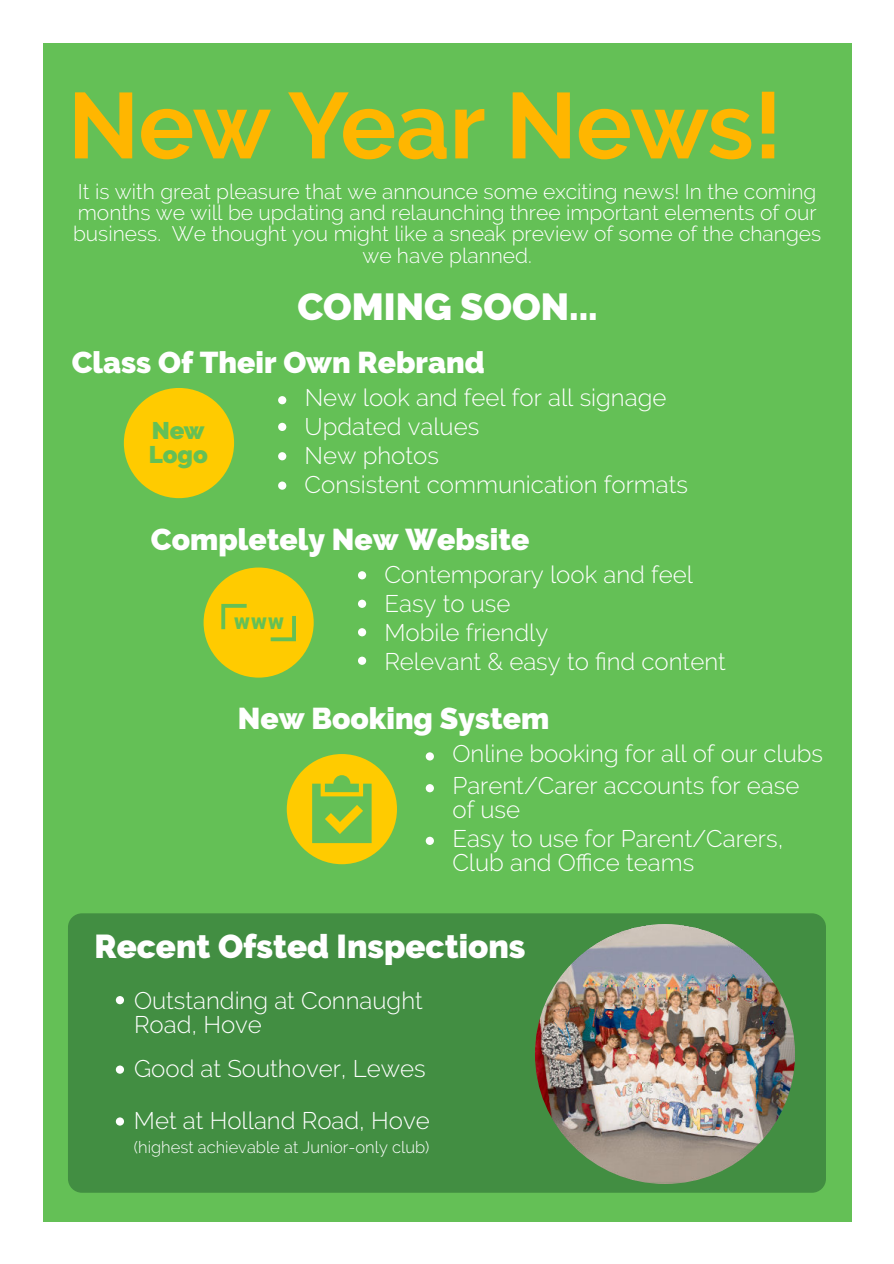
<style>
.page{position:relative;width:894px;height:1264px;background:#fff}
.page>*{position:absolute;margin:0;border:0;box-sizing:border-box;transform-origin:0 0}
.t1{font:700 93px "Raleway";letter-spacing:-.01em;color:#ffb600}
.t2{font:900 37.5px "Raleway";color:#fff}
.t3{font:900 33px "Raleway";color:#fff}
.t4{font:900 30px "Raleway";color:#fff}
.t5{font:300 24px/28.8px "Raleway";color:#fff}
.t6{font:900 24px/24px "Raleway";color:#64c056}
.t7{font:900 21.75px "Roboto";color:#64c056}
.t8{font:300 21px/21px "Raleway";color:#fff;text-align:center}
.t9{font:300 16.5px "Raleway";color:#fff}
</style>
<div class="page">
<div style="left:43px;top:43px;width:808px;height:1178px;background:#64c056"></div>
<div style="left:278px;top:396px;width:8px;height:8px;background:#fff;border-radius:50%"></div>
<div style="left:278px;top:423px;width:8px;height:8px;background:#fff;border-radius:50%"></div>
<div style="left:278px;top:452px;width:8px;height:8px;background:#fff;border-radius:50%"></div>
<div style="left:278px;top:481px;width:8px;height:8px;background:#fff;border-radius:50%"></div>
<div style="left:124px;top:388px;width:110px;height:110px;background:#ffcb00;border-radius:50%"></div>
<div style="left:203px;top:567px;width:110px;height:110px;background:#ffcb00;border-radius:50%"></div>
<svg style="left:270px;top:616px;width:26px;height:25px"></svg>
<svg style="left:221px;top:604px;width:25px;height:25px"></svg>
<div style="left:358px;top:571px;width:8px;height:8px;background:#fff;border-radius:50%"></div>
<div style="left:358px;top:599px;width:8px;height:9px;background:#fff;border-radius:50%"></div>
<div style="left:358px;top:628px;width:8px;height:8px;background:#fff;border-radius:50%"></div>
<div style="left:358px;top:656px;width:8px;height:8px;background:#fff;border-radius:50%"></div>
<svg style="left:287px;top:754px;width:110px;height:110px"></svg>
<div style="left:68px;top:913px;width:757px;height:279px;background:#428e42;border-radius:14px"></div>
<svg style="left:116px;top:995px;width:8px;height:9px"></svg>
<div style="left:116px;top:1065px;width:8px;height:8px;background:#fff;border-radius:50%"></div>
<div style="left:116px;top:1117px;width:8px;height:8px;background:#fff;border-radius:50%"></div>
<div style="left:425px;top:752px;width:9px;height:8px;background:#fff;border-radius:50%"></div>
<div style="left:425px;top:784px;width:9px;height:8px;background:#fff;border-radius:50%"></div>
<div style="left:425px;top:836px;width:9px;height:8px;background:#fff;border-radius:50%"></div>
<img style="left:534px;top:923px;width:260px;height:260px;border-radius:50%">
<h1 class="t1" style="left:68px;top:71px;width:715px">New Year News!</h1>
<p class="t8" style="left:73px;top:181px;width:749px">It is with great pleasure that we announce some exciting news! In the coming months we will be updating and relaunching three important elements of our business. We thought you might like a sneak preview of some of the changes we have planned.</p>
<h2 class="t2" style="left:297px;top:285px;width:301px">COMING SOON...</h2>
<p class="t4" style="left:72px;top:345px;width:414px">Class Of Their Own Rebrand</p>
<p class="t6" style="left:149px;top:419px;width:61px">New<br>Logo</p>
<p class="t5" style="left:304px;top:383px;width:385px">New look and feel for all signage<br>Updated values<br>New photos<br>Consistent communication formats</p>
<p class="t4" style="left:151px;top:521px;width:380px">Completely New Website</p>
<p class="t7" style="left:234px;top:612px;width:51px">www</p>
<p class="t5" style="left:384px;top:560px;width:343px">Contemporary look and feel<br>Easy to use<br>Mobile friendly<br>Relevant &amp; easy to find content</p>
<p class="t4" style="left:238px;top:701px;width:313px">New Booking System</p>
<p class="t5" style="left:452px;top:738px;width:372px;line-height:31.8px">Online booking for all of our clubs<br>Parent/Carer accounts for ease</p>
<p class="t5" style="left:452px;top:795px;width:332px">of use<br>Easy to use for Parent/Carers,</p>
<p class="t5" style="left:452px;top:848px;width:243px">Club and Office teams</p>
<h3 class="t3" style="left:94px;top:927px;width:432px">Recent Ofsted Inspections</h3>
<p class="t5" style="left:134px;top:988px;width:290px;line-height:24px">Outstanding at Connaught<br>Road, Hove</p>
<p class="t5" style="left:134px;top:1042px;width:297px;line-height:52.2px">Good at Southover, Lewes<br>Met at Holland Road, Hove</p>
<p class="t9" style="left:134px;top:1137px;width:297px">(highest achievable at Junior-only club)</p>
</div>
